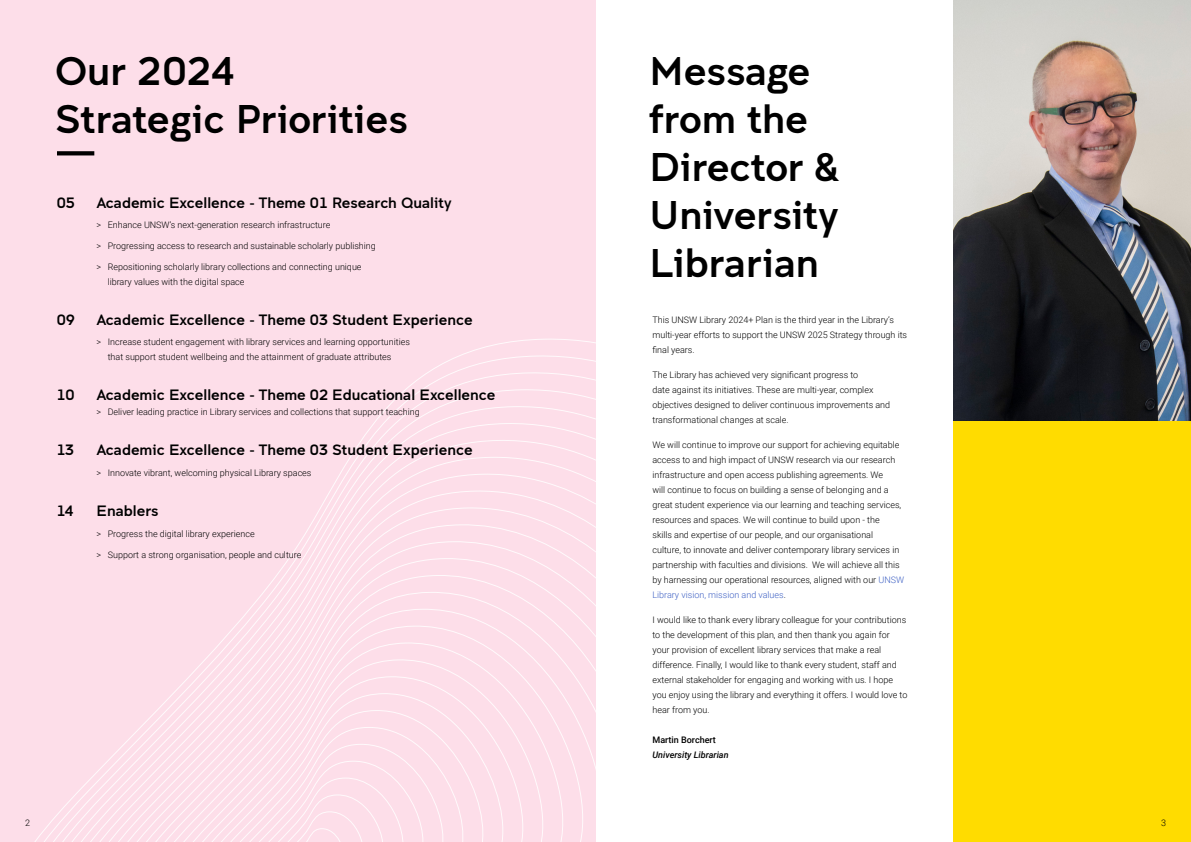
<style>
.page{position:relative;width:1191px;height:842px;background:#fff}
.page>*{position:absolute;margin:0;border:0;box-sizing:border-box;transform-origin:0 0}
.t1{font:40px/48px "Clancy";color:#000}
.t2{font:15px "Clancy";color:#000}
.t3{font:300 9px/15px "Roboto";color:#000}
.t4{font:italic 500 9px "Roboto";color:#000}
.t5{font:500 9px "Roboto";color:#000}
.s1{color:#3f61c4}
</style>
<div class="page">
<img style="left:953px;top:0;width:238px;height:421px">
<div style="left:952px;top:421px;width:239px;height:421px;background:#ffdc00"></div>
<hr style="left:951px;top:0;width:2px;height:842px;background:#fff">
<div style="left:0;top:0;width:595px;height:842px;background:#fddee9"></div>
<svg style="left:34px;top:334px;width:562px;height:508px"></svg>
<svg style="left:57px;top:151px;width:37px;height:4px"></svg>
<h1 class="t1" style="left:55px;top:47px;width:355px">Our 2024<br>Strategic Priorities</h1>
<h2 class="t2" style="left:57px;top:194px;width:20px">05</h2>
<h2 class="t2" style="left:96px;top:194px;width:356px">Academic Excellence - Theme 01 Research Quality</h2>
<p class="t3" style="left:96px;top:217px;width:235px">&gt; Enhance UNSW’s next-generation research infrastructure</p>
<p class="t3" style="left:96px;top:238px;width:281px">&gt; Progressing access to research and sustainable scholarly publishing</p>
<p class="t3" style="left:108px;top:259px;width:255px;text-indent:-11px">&gt; Repositioning scholarly library collections and connecting unique library values with the digital space</p>
<h2 class="t2" style="left:57px;top:311px;width:20px">09</h2>
<h2 class="t2" style="left:96px;top:311px;width:378px">Academic Excellence - Theme 03 Student Experience</h2>
<p class="t3" style="left:108px;top:334px;width:304px;text-indent:-11px">&gt; Increase student engagement with library services and learning opportunities that support student wellbeing and the attainment of graduate attributes</p>
<h2 class="t2" style="left:57px;top:387px;width:19px">10</h2>
<h2 class="t2" style="left:96px;top:387px;width:400px">Academic Excellence - Theme 02 Educational Excellence</h2>
<p class="t3" style="left:96px;top:404px;width:325px">&gt; Deliver leading practice in Library services and collections that support teaching</p>
<h2 class="t2" style="left:57px;top:442px;width:19px">13</h2>
<h2 class="t2" style="left:96px;top:442px;width:378px">Academic Excellence - Theme 03 Student Experience</h2>
<p class="t3" style="left:96px;top:465px;width:217px">&gt; Innovate vibrant, welcoming physical Library spaces</p>
<h2 class="t2" style="left:57px;top:502px;width:18px">14</h2>
<h2 class="t2" style="left:96px;top:502px;width:64px">Enablers</h2>
<p class="t3" style="left:96px;top:526px;width:160px">&gt; Progress the digital library experience</p>
<p class="t3" style="left:96px;top:546px;width:206px">&gt; Support a strong organisation, people and culture</p>
<h1 class="t1" style="left:649px;top:47px;width:191px">Message from the<br>Director &amp;<br>University<br>Librarian</h1>
<p class="t3" style="left:652px;top:312px;width:256px">This UNSW Library 2024+ Plan is the third year in the Library’s multi-year efforts to support the UNSW 2025 Strategy through its final years.</p>
<p class="t3" style="left:652px;top:367px;width:239px">The Library has achieved very significant progress to<br>date against its initiatives. These are multi-year, complex objectives designed to deliver continuous improvements and transformational changes at scale.</p>
<p class="t3" style="left:652px;top:437px;width:253px">We will continue to improve our support for achieving equitable access to and high impact of UNSW research via our research infrastructure and open access publishing agreements. We<br>will continue to focus on building a sense of belonging and a great student experience via our learning and teaching services, resources and spaces. We will continue to build upon - the<br>skills and expertise of our people, and our organisational<br>culture, to innovate and deliver contemporary library services in partnership with faculties and divisions. We will achieve all this by harnessing our operational resources, aligned with our <span class="s1">UNSW Library vision, mission and values</span>.</p>
<p class="t3" style="left:652px;top:612px;width:256px">I would like to thank every library colleague for your contributions to the development of this plan, and then thank you again for your provision of excellent library services that make a real difference. Finally, I would like to thank every student, staff and external stakeholder for engaging and working with us. I hope you enjoy using the library and everything it offers. I would love to hear from you.</p>
<p class="t5" style="left:652px;top:733px;width:65px">Martin Borchert</p>
<p class="t4" style="left:652px;top:748px;width:78px">University Librarian</p>
<p class="t3" style="left:25px;top:815px;width:6px">2</p>
<p class="t3" style="left:1161px;top:815px;width:6px">3</p>
</div>
